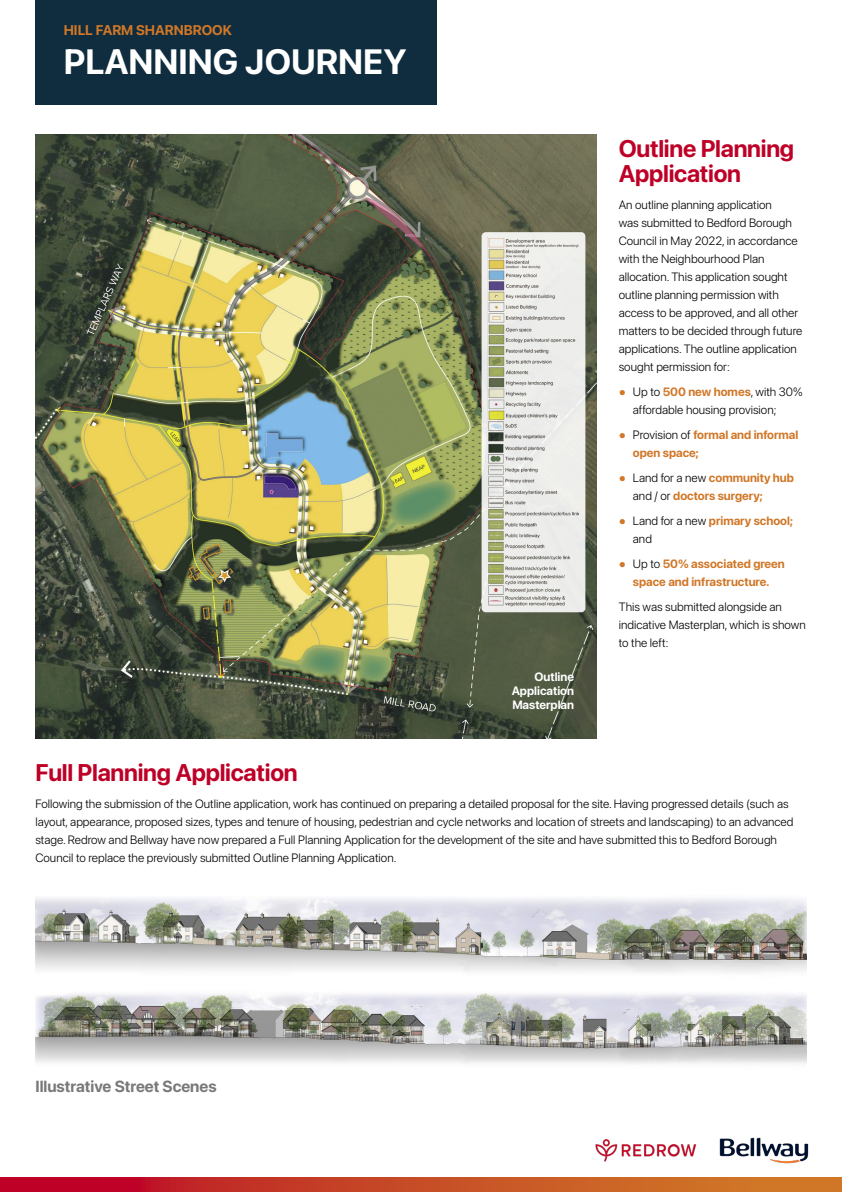
<style>
.page{position:relative;width:842px;height:1192px;background:#fff}
.page>*{position:absolute;margin:0;border:0;box-sizing:border-box;transform-origin:0 0}
.t1{font:35px "SF Pro";color:#fff}
.t2{font:24px/25px "SF Pro";letter-spacing:-.01em;color:#be0027}
.t3{font:16px "SF Pro";color:#797779}
.t4{font:14px "SF Pro";color:#d17727}
.t5{font:12px/18px "SF Pro";color:#000}
.t6{font:12px/18px "SF Pro";color:#d17727}
.t7{font:12px/14px "SF Pro";color:#fff;text-align:justify}
.s1{font-family:"Arial Narrow";color:#d17727}
.s2{color:#d17727}
.s3{font-family:"Arial Narrow"}
.s4{color:#000}
</style>
<div class="page">
<img style="left:35px;top:134px;width:562px;height:604px">
<img style="left:35px;top:898px;width:771px;height:166px">
<div style="left:35px;top:0;width:402px;height:105px;background:#0f2d3f"></div>
<div style="left:482px;top:232px;width:103px;height:380px;background:#edeeeb;border-radius:4px"></div>
<img style="left:487px;top:236px;width:94px;height:184px">
<img style="left:484px;top:421px;width:95px;height:185px">
<svg style="left:0;top:1177px;width:842px;height:15px;background:#c64426"></svg>
<img style="left:719px;top:1137px;width:90px;height:27px">
<img style="left:595px;top:1139px;width:102px;height:23px">
<p class="t4" style="left:64px;top:22px;width:170px">HILL FARM SHARNBROOK</p>
<h1 class="t1" style="left:64px;top:41px;width:344px">PLANNING JOURNEY</h1>
<p class="t7" style="left:512px;top:669px;width:64px;text-indent:23px">Outline Application Masterplan</p>
<h2 class="t2" style="left:619px;top:137px;width:177px">Outline Planning<br>Application</h2>
<p class="t5" style="left:619px;top:196px;width:185px">An outline planning application<br>was submitted to Bedford Borough Council in May 2022, in accordance with the Neighbourhood Plan allocation. This application sought outline planning permission with access to be approved, and all other matters to be decided through future applications. The outline application sought permission for:</p>
<p class="t5" style="left:633px;top:383px;width:171px;text-indent:-14px"><span class="s1">●</span> Up to <span class="s2">500 new homes</span>, with 30% affordable housing provision;</p>
<p class="t6" style="left:633px;top:426px;width:167px;text-indent:-14px"><span class="s3">●</span> <span class="s4">Provision of</span> formal and informal open space;</p>
<p class="t6" style="left:633px;top:469px;width:163px;text-indent:-14px"><span class="s3">●</span> <span class="s4">Land for a new</span> community hub <span class="s4">and / or</span> doctors surgery;</p>
<p class="t5" style="left:633px;top:512px;width:162px;text-indent:-14px"><span class="s1">●</span> Land for a new <span class="s2">primary school; </span>and</p>
<p class="t6" style="left:619px;top:555px;width:168px;text-align:center"><span class="s3">●</span> <span class="s4">Up to</span> 50% associated green space and infrastructure.</p>
<p class="t5" style="left:619px;top:598px;width:189px">This was submitted alongside an indicative Masterplan, which is shown to the left:</p>
<h2 class="t2" style="left:35px;top:760px;width:264px">Full Planning Application</h2>
<p class="t5" style="left:35px;top:794px;width:759px">Following the submission of the Outline application, work has continued on preparing a detailed proposal for the site. Having progressed details (such as layout, appearance, proposed sizes, types and tenure of housing, pedestrian and cycle networks and location of streets and landscaping) to an advanced stage. Redrow and Bellway have now prepared a Full Planning Application for the development of the site and have submitted this to Bedford Borough Council to replace the previously submitted Outline Planning Application.</p>
<h3 class="t3" style="left:35px;top:1077px;width:183px">Illustrative Street Scenes</h3>
</div>
